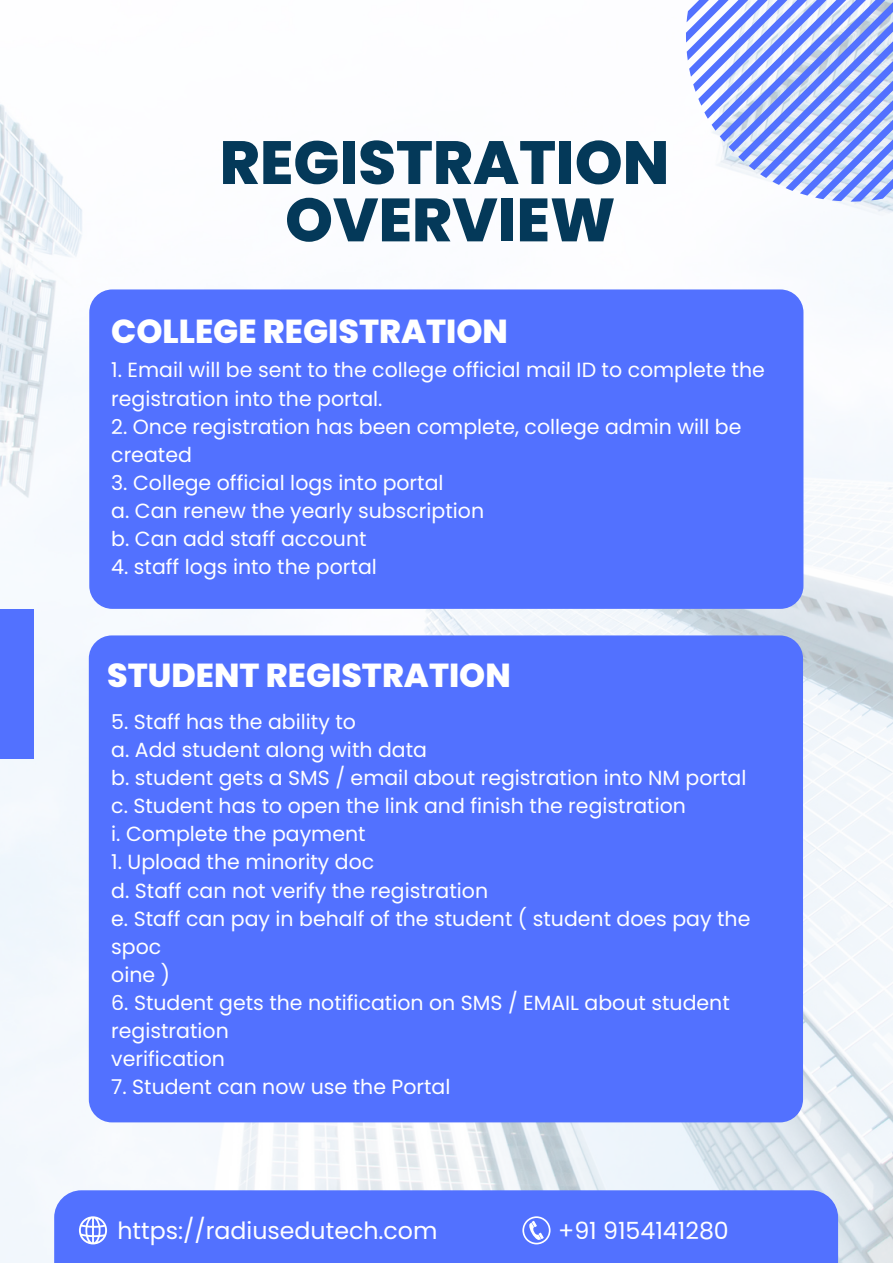
<style>
.page{position:relative;width:893px;height:1264px;background:#fff}
.page>*{position:absolute;margin:0;border:0;box-sizing:border-box;transform-origin:0 0}
.t1{font:800 60.9px/57.3px "Poppins";color:#043959;text-align:center}
.t2{font:800 33.15px "Poppins";color:#fff}
.t3{font:25.8px "Poppins";color:#fff}
.t4{font:23.7px "Poppins";color:#fff}
.t5{font:20.55px/28px "Poppins";color:#fff}
</style>
<div class="page">
<img style="left:0;top:104px;width:892px;height:1158px">
<svg style="left:686px;top:0;width:206px;height:202px"></svg>
<div style="left:0;top:609px;width:33px;height:150px;background:#5271ff"></div>
<div style="left:54px;top:1190px;width:784px;height:72px;background:#5271ff"></div>
<svg style="left:79px;top:1216px;width:28px;height:28px"></svg>
<svg style="left:522px;top:1216px;width:28px;height:28px"></svg>
<div style="left:89px;top:289px;width:714px;height:320px;background:#5271ff;border-radius:23px"></div>
<div style="left:89px;top:635px;width:714px;height:487px;background:#5271ff;border-radius:23px"></div>
<h1 class="t1" style="left:220px;top:134px;width:451px">REGISTRATION<br>OVERVIEW</h1>
<h2 class="t2" style="left:111px;top:308px;width:398px">COLLEGE REGISTRATION</h2>
<p class="t5" style="left:111px;top:356px;width:655px">1. Email will be sent to the college official mail ID to complete the registration into the portal.</p>
<p class="t5" style="left:111px;top:412px;width:631px">2. Once registration has been complete, college admin will be created</p>
<p class="t5" style="left:111px;top:468px;width:374px">3. College official logs into portal<br>a. Can renew the yearly subscription b. Can add staff account</p>
<p class="t5" style="left:111px;top:553px;width:267px">4. staff logs into the portal</p>
<h2 class="t2" style="left:107px;top:652px;width:405px">STUDENT REGISTRATION</h2>
<p class="t5" style="left:111px;top:707px;width:636px">5. Staff has the ability to<br>a. Add student along with data<br>b. student gets a SMS / email about registration into NM portal c. Student has to open the link and finish the registration<br>i. Complete the payment</p>
<p class="t5" style="left:111px;top:848px;width:640px">1. Upload the minority doc<br>d. Staff can not verify the registration<br>e. Staff can pay in behalf of the student ( student does pay the spoc<br>oine )</p>
<p class="t5" style="left:111px;top:988px;width:620px">6. Student gets the notification on SMS / EMAIL about student registration<br>verification</p>
<p class="t5" style="left:111px;top:1073px;width:341px">7. Student can now use the Portal</p>
<p class="t3" style="left:583px;top:1202px;width:197px">+123-456-7890</p>
<p class="t4" style="left:117px;top:1213px;width:321px">https://radiusedutech.com</p>
<p class="t4" style="left:558px;top:1213px;width:172px">+91 9154141280</p>
</div>
